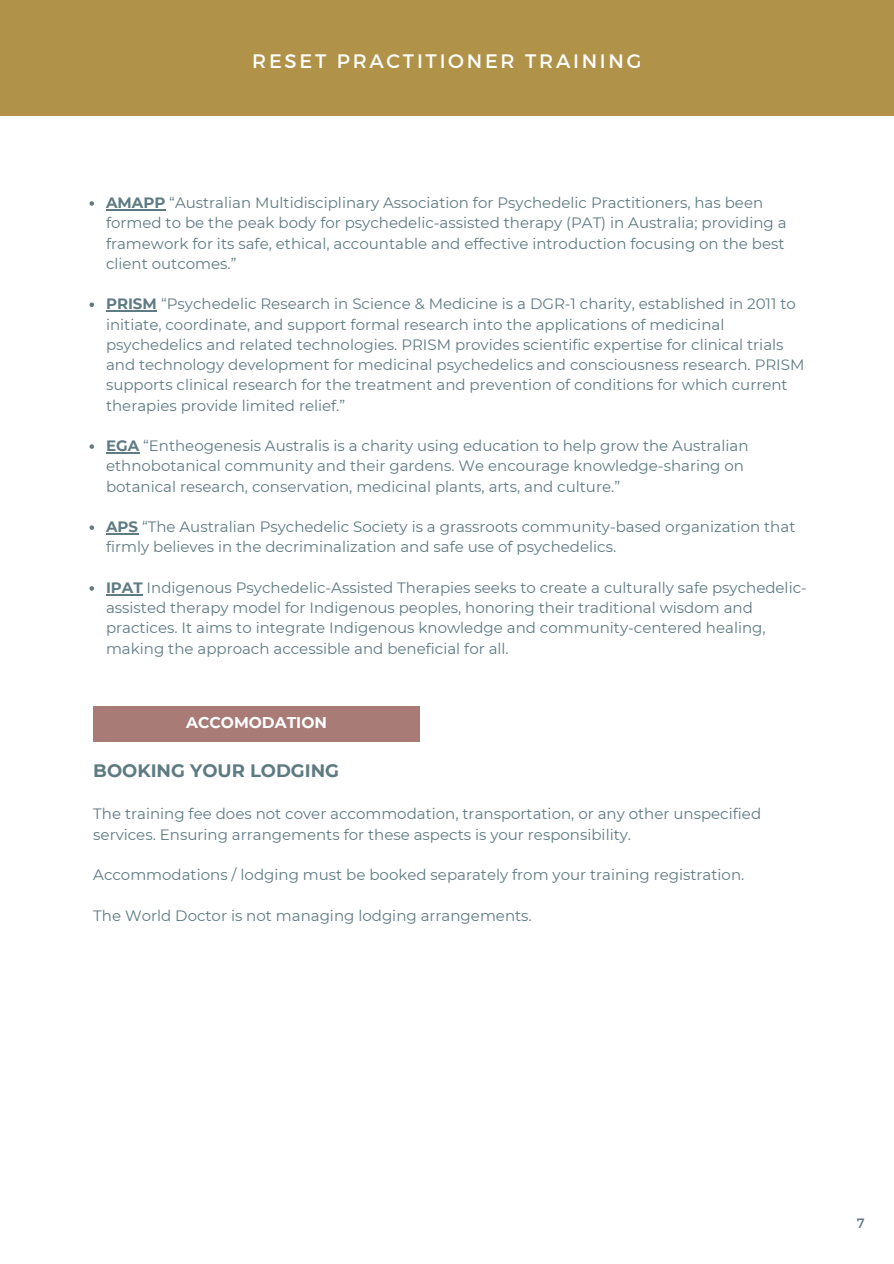
<style>
.page{position:relative;width:894px;height:1264px;background:#fff}
.page>*{position:absolute;margin:0;border:0;box-sizing:border-box;transform-origin:0 0}
.t1{font:19.5px "Montserrat";letter-spacing:.14em;color:#fff}
.t2{font:700 18px "Montserrat";color:#5e7a83}
.t3{font:700 15.6px "Montserrat";color:#fff}
.t4{font:15px/20.2px "Montserrat";color:#5e7a83}
.t5{font:13.5px "Montserrat";color:#5e7a83}
.s1{font-weight:700}
</style>
<div class="page">
<div style="left:0;top:0;width:893px;height:115px;background:#b09249"></div>
<svg style="left:89px;top:201px;width:5px;height:5px"></svg>
<hr style="left:106px;top:209px;width:59px;height:1px;background:#5e7a83">
<svg style="left:89px;top:302px;width:5px;height:5px"></svg>
<hr style="left:106px;top:310px;width:51px;height:1px;background:#5e7a83">
<svg style="left:89px;top:444px;width:5px;height:5px"></svg>
<hr style="left:106px;top:452px;width:33px;height:1px;background:#5e7a83">
<svg style="left:89px;top:525px;width:5px;height:5px"></svg>
<hr style="left:106px;top:533px;width:32px;height:1px;background:#5e7a83">
<svg style="left:89px;top:586px;width:5px;height:4px"></svg>
<hr style="left:106px;top:594px;width:37px;height:1px;background:#5e7a83">
<div style="left:93px;top:706px;width:327px;height:35px;background:#a87b76"></div>
<h2 class="t1" style="left:252px;top:48px;width:390px">RESET PRACTITIONER TRAINING</h2>
<p class="t4" style="left:106px;top:192px;width:682px"><span class="s1">AMAPP</span> “Australian Multidisciplinary Association for Psychedelic Practitioners, has been formed to be the peak body for psychedelic-assisted therapy (PAT) in Australia; providing a framework for its safe, ethical, accountable and effective introduction focusing on the best client outcomes.”</p>
<p class="t4" style="left:106px;top:294px;width:699px"><span class="s1">PRISM</span> “Psychedelic Research in Science &amp; Medicine is a DGR-1 charity, established in 2011 to initiate, coordinate, and support formal research into the applications of medicinal psychedelics and related technologies. PRISM provides scientific expertise for clinical trials and technology development for medicinal psychedelics and consciousness research. PRISM supports clinical research for the treatment and prevention of conditions for which current therapies provide limited relief.”</p>
<p class="t4" style="left:106px;top:435px;width:643px"><span class="s1">EGA</span> “Entheogenesis Australis is a charity using education to help grow the Australian ethnobotanical community and their gardens. We encourage knowledge-sharing on botanical research, conservation, medicinal plants, arts, and culture.”</p>
<p class="t4" style="left:106px;top:516px;width:690px"><span class="s1">APS</span> “The Australian Psychedelic Society is a grassroots community-based organization that firmly believes in the decriminalization and safe use of psychedelics.</p>
<p class="t4" style="left:106px;top:577px;width:702px"><span class="s1">IPAT</span> Indigenous Psychedelic-Assisted Therapies seeks to create a culturally safe psychedelic&shy;assisted therapy model for Indigenous peoples, honoring their traditional wisdom and practices. It aims to integrate Indigenous knowledge and community-centered healing, making the approach accessible and beneficial for all.</p>
<h3 class="t3" style="left:186px;top:712px;width:142px">ACCOMODATION</h3>
<h1 class="t2" style="left:93px;top:759px;width:247px">BOOKING YOUR LODGING</h1>
<p class="t4" style="left:93px;top:804px;width:669px">The training fee does not cover accommodation, transportation, or any other unspecified services. Ensuring arrangements for these aspects is your responsibility.</p>
<p class="t4" style="left:93px;top:864px;width:652px">Accommodations / lodging must be booked separately from your training registration.</p>
<p class="t4" style="left:93px;top:905px;width:440px">The World Doctor is not managing lodging arrangements.</p>
<p class="t5" style="left:856px;top:1214px;width:9px">7</p>
</div>
